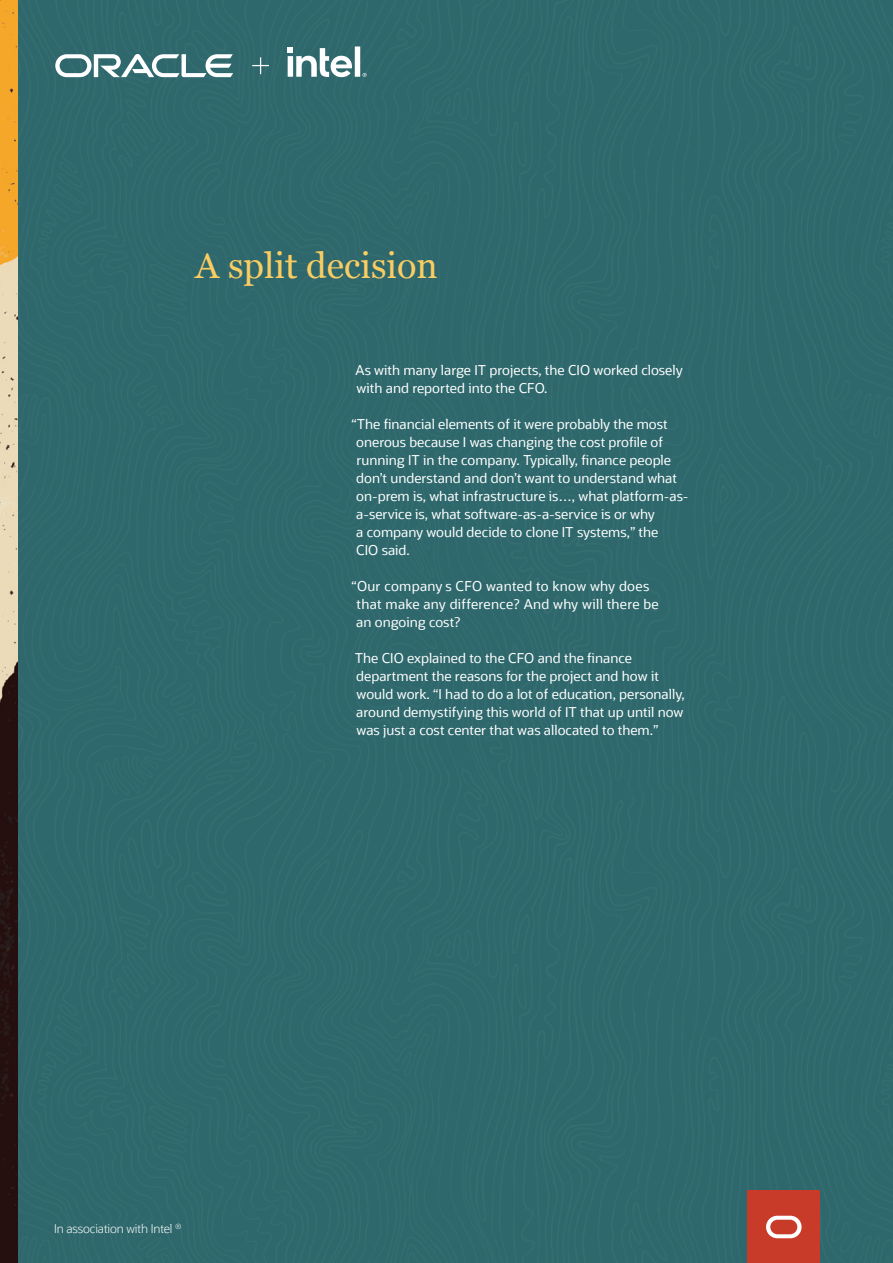
<style>
.page{position:relative;width:893px;height:1263px;background:#fff}
.page>*{position:absolute;margin:0;border:0;box-sizing:border-box;transform-origin:0 0}
.t1{font:36px "Georgia";color:#facd62}
.t2{font:13.5px/18px "Oracle Sans";color:#fff}
.t3{font:13.5px/18px "Oracle Sans";letter-spacing:.02em;color:#fff}
.t4{font:300 12px "Oracle Sans";letter-spacing:-.01em;color:#fff}
</style>
<div class="page">
<div style="left:17px;top:0;width:876px;height:1263px;background:#2e686c"></div>
<svg style="left:55px;top:54px;width:178px;height:23px"></svg>
<svg style="left:288px;top:47px;width:79px;height:30px"></svg>
<svg style="left:252px;top:57px;width:17px;height:17px"></svg>
<img style="left:0;top:0;width:17px;height:1263px">
<div style="left:747px;top:1191px;width:73px;height:72px;background:#c83b29"></div>
<svg style="left:766px;top:1216px;width:36px;height:22px"></svg>
<h1 class="t1" style="left:195px;top:239px;width:244px">A split decision</h1>
<p class="t2" style="left:356px;top:361px;width:329px">As with many large IT projects, the CIO worked closely with and reported into the CFO.</p>
<p class="t2" style="left:351px;top:415px;width:321px;text-align:center">“The financial elements of it were probably the most onerous because I was changing the cost profile of running IT in the company. Typically, finance people</p>
<p class="t2" style="left:356px;top:469px;width:322px">don’t understand and don’t want to understand what</p>
<p class="t2" style="left:356px;top:487px;width:334px">on-prem is, what infrastructure is…, what platform-as&shy;a-service is, what software-as-a-service is or why<br>a company would decide to clone IT systems,” the<br>CIO said.</p>
<p class="t3" style="left:356px;top:577px;width:304px;text-indent:-5px">“Our company s CFO wanted to know why does that make any difference? And why will there be an ongoing cost?</p>
<p class="t2" style="left:355px;top:649px;width:332px">The CIO explained to the CFO and the finance department the reasons for the project and how it would work. “I had to do a lot of education, personally,</p>
<p class="t2" style="left:356px;top:703px;width:329px">around demystifying this world of IT that up until now</p>
<p class="t2" style="left:357px;top:721px;width:303px">was just a cost center that was allocated to them.”</p>
<p class="t4" style="left:54px;top:1221px;width:129px">In association with Intel <sup>®</sup></p>
</div>
